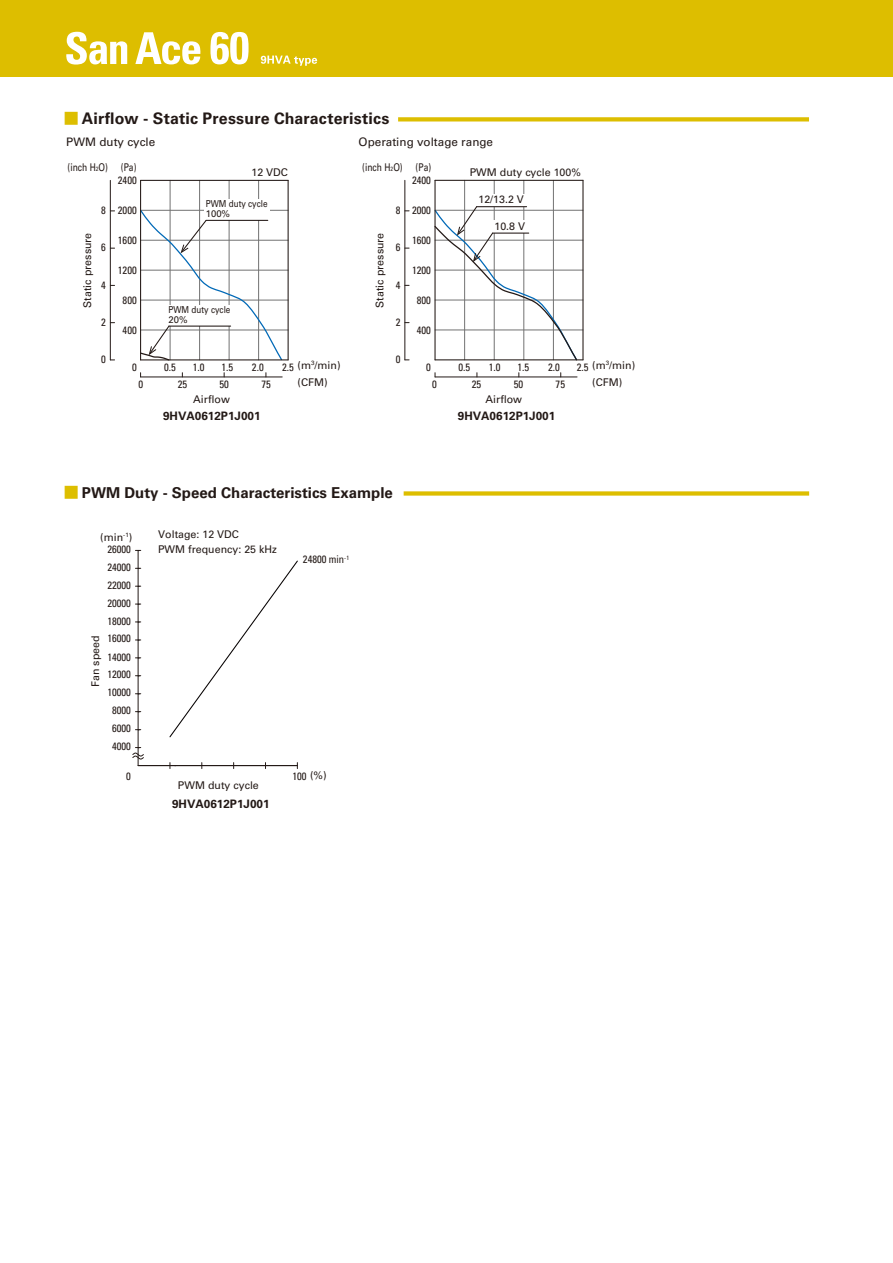
<style>
.page{position:relative;width:893px;height:1263px;background:#fff}
.page>*{position:absolute;margin:0;border:0;box-sizing:border-box;transform-origin:0 0}
.t1{font:700 15.9px "Univers LT Std";letter-spacing:.01em;color:#231916}
.t2{font:700 15px "Univers LT Std";color:#231916}
.t3{font:700 11.7px "Univers LT Std";color:#231916}
.t4{font:11.7px "Univers LT Std";color:#231916}
.t5{font:condensed 10.65px "Univers LT Std";color:#231916}
.t6{font:10.65px/15px "Univers LT Std";color:#231916}
.t7{font:10.65px "Univers LT Std";color:#231916;scale:.8 1}
.t8{font:9.6px/9.6px "Univers LT Std";color:#231916;scale:.85 1}
.s1{font-family:"Shin Go Pro";font-weight:500;font-size:15px;color:#ddbe00}
.s2{font-size:6.15px}
.s3{font-family:"Shin Go Pro";font-weight:500;color:#ddbe00}
.s4{font-stretch:normal}
</style>
<div class="page">
<svg style="left:398px;top:117px;width:411px;height:4px;background:#dfc20f"></svg>
<hr style="left:141px;top:377px;width:141px;height:1px;background:#231916">
<hr style="left:110px;top:180px;width:1px;height:180px;background:#231916">
<hr style="left:170px;top:180px;width:1px;height:180px;background:#727272">
<hr style="left:199px;top:180px;width:1px;height:180px;background:#727272">
<hr style="left:229px;top:180px;width:1px;height:180px;background:#727272">
<hr style="left:258px;top:180px;width:1px;height:180px;background:#727272">
<hr style="left:141px;top:330px;width:147px;height:1px;background:#727272">
<hr style="left:141px;top:300px;width:147px;height:1px;background:#727272">
<hr style="left:141px;top:270px;width:147px;height:1px;background:#727272">
<hr style="left:141px;top:240px;width:147px;height:1px;background:#727272">
<hr style="left:141px;top:210px;width:147px;height:1px;background:#727272">
<hr style="left:140px;top:180px;width:1px;height:180px;background:#231916">
<hr style="left:288px;top:180px;width:1px;height:180px;background:#231916">
<hr style="left:141px;top:359px;width:147px;height:1px;background:#231916">
<hr style="left:141px;top:180px;width:147px;height:1px;background:#231916">
<hr style="left:435px;top:377px;width:142px;height:1px;background:#231916">
<hr style="left:405px;top:180px;width:1px;height:180px;background:#231916">
<hr style="left:464px;top:180px;width:1px;height:180px;background:#727272">
<hr style="left:494px;top:180px;width:1px;height:180px;background:#727272">
<hr style="left:523px;top:180px;width:1px;height:180px;background:#727272">
<hr style="left:553px;top:180px;width:1px;height:180px;background:#727272">
<hr style="left:435px;top:329px;width:148px;height:1px;background:#727272">
<hr style="left:435px;top:300px;width:148px;height:1px;background:#727272">
<hr style="left:435px;top:270px;width:148px;height:1px;background:#727272">
<hr style="left:435px;top:240px;width:148px;height:1px;background:#727272">
<hr style="left:435px;top:210px;width:148px;height:1px;background:#727272">
<hr style="left:434px;top:180px;width:2px;height:180px;background:#231916">
<hr style="left:582px;top:180px;width:1px;height:180px;background:#231916">
<hr style="left:435px;top:359px;width:148px;height:1px;background:#231916">
<hr style="left:435px;top:180px;width:148px;height:1px;background:#231916">
<div style="left:204px;top:199px;width:65px;height:21px;background:#fff"></div>
<svg style="left:140px;top:208px;width:143px;height:153px"></svg>
<div style="left:477px;top:194px;width:49px;height:13px;background:#fff"></div>
<svg style="left:434px;top:205px;width:144px;height:156px"></svg>
<div style="left:404px;top:491px;width:405px;height:5px;background:#ddbe00"></div>
<svg style="left:169px;top:560px;width:129px;height:178px"></svg>
<hr style="left:138px;top:765px;width:159px;height:1px;background:#231916">
<hr style="left:138px;top:550px;width:1px;height:215px;background:#231916">
<svg style="left:135px;top:621px;width:6px;height:2px"></svg>
<svg style="left:132px;top:747px;width:12px;height:13px"></svg>
<div style="left:0;top:0;width:893px;height:77px;background:#ddbe00"></div>
<svg style="left:261px;top:56px;width:56px;height:10px"></svg>
<svg style="left:66px;top:32px;width:61px;height:33px"></svg>
<svg style="left:135px;top:32px;width:66px;height:32px"></svg>
<svg style="left:210px;top:32px;width:39px;height:32px"></svg>
<h1 class="t1" style="left:64px;top:109px;width:327px"><span class="s1">■</span> Airflow - Static Pressure Characteristics</h1>
<p class="t4" style="left:66px;top:135px;width:91px">PWM duty cycle</p>
<p class="t4" style="left:359px;top:135px;width:136px">Operating voltage range</p>
<p class="t7" style="left:68px;top:161px;width:88px">(inch H<span class="s2">2</span>O) (Pa)</p>
<p class="t5" style="left:118px;top:174px;width:20px">2400</p>
<p class="t5" style="left:101px;top:203px;width:37px">8 2000</p>
<p class="t7" style="left:362px;top:161px;width:88px">(inch H<span class="s2">2</span>O) (Pa)</p>
<p class="t6" style="left:251px;top:165px;width:38px">12 VDC</p>
<p class="t6" style="left:470px;top:165px;width:113px">PWM duty cycle 100%</p>
<p class="t8" style="left:206px;top:199px;width:74px">PWM duty cycle<br>100%</p>
<p class="t5" style="left:412px;top:173px;width:20px">2400</p>
<p class="t6" style="left:478px;top:192px;width:47px">12/13.2 V</p>
<p class="t6" style="left:494px;top:219px;width:32px">10.8 V</p>
<p class="t5" style="left:396px;top:203px;width:37px">8 2000</p>
<p class="t6" style="left:80px;top:308px;width:77px;rotate:-90deg">Static pressure</p>
<p class="t5" style="left:101px;top:241px;width:6px">6</p>
<p class="t5" style="left:101px;top:278px;width:6px">4</p>
<p class="t5" style="left:101px;top:315px;width:6px">2</p>
<p class="t5" style="left:118px;top:233px;width:20px">1600</p>
<p class="t5" style="left:118px;top:263px;width:20px">1200</p>
<p class="t5" style="left:123px;top:293px;width:16px">800</p>
<p class="t5" style="left:123px;top:323px;width:16px">400</p>
<p class="t8" style="left:169px;top:305px;width:74px">PWM duty cycle<br>20%</p>
<p class="t6" style="left:372px;top:308px;width:77px;rotate:-90deg">Static pressure</p>
<p class="t5" style="left:396px;top:241px;width:6px">6</p>
<p class="t5" style="left:396px;top:278px;width:6px">4</p>
<p class="t5" style="left:396px;top:315px;width:6px">2</p>
<p class="t5" style="left:412px;top:233px;width:20px">1600</p>
<p class="t5" style="left:412px;top:263px;width:20px">1200</p>
<p class="t5" style="left:417px;top:293px;width:16px">800</p>
<p class="t5" style="left:417px;top:323px;width:16px">400</p>
<p class="t5" style="left:101px;top:353px;width:6px">0</p>
<p class="t5" style="left:132px;top:361px;width:6px">0</p>
<p class="t5" style="left:164px;top:361px;width:13px">0.5</p>
<p class="t5" style="left:193px;top:361px;width:13px">1.0</p>
<p class="t5" style="left:221px;top:361px;width:13px">1.5</p>
<p class="t5" style="left:252px;top:361px;width:13px">2.0</p>
<p class="t5" style="left:138px;top:378px;width:6px">0</p>
<p class="t5" style="left:178px;top:378px;width:11px">25</p>
<p class="t5" style="left:220px;top:378px;width:11px">50</p>
<p class="t5" style="left:261px;top:378px;width:11px">75</p>
<p class="t6" style="left:193px;top:392px;width:38px">Airflow</p>
<p class="t3" style="left:163px;top:409px;width:99px">9HVA0612P1J001</p>
<p class="t6" style="left:298px;top:358px;width:44px">(m<sup>3</sup>/min)</p>
<p class="t5" style="left:282px;top:361px;width:13px">2.5</p>
<p class="t6" style="left:298px;top:374px;width:32px">(CFM)</p>
<p class="t5" style="left:396px;top:353px;width:6px">0</p>
<h2 class="t2" style="left:64px;top:484px;width:331px"><span class="s3">■</span> PWM Duty - Speed Characteristics Example</h2>
<p class="t6" style="left:100px;top:530px;width:34px">(min<sup>-1</sup>)</p>
<p class="t5" style="left:107px;top:542px;width:25px">26000</p>
<p class="t5" style="left:107px;top:560px;width:25px">24000</p>
<p class="t5" style="left:107px;top:578px;width:25px">22000</p>
<p class="t5" style="left:107px;top:596px;width:25px">20000</p>
<p class="t5" style="left:107px;top:614px;width:25px">18000</p>
<p class="t5" style="left:107px;top:632px;width:25px">16000</p>
<p class="t6" style="left:88px;top:687px;width:53px;rotate:-90deg">Fan speed</p>
<p class="t5" style="left:107px;top:650px;width:25px">14000</p>
<p class="t5" style="left:107px;top:668px;width:25px">12000</p>
<p class="t5" style="left:107px;top:686px;width:25px">10000</p>
<p class="t5" style="left:112px;top:704px;width:20px">8000</p>
<p class="t5" style="left:112px;top:722px;width:20px">6000</p>
<p class="t5" style="left:112px;top:740px;width:20px">4000</p>
<p class="t6" style="left:158px;top:527px;width:120px">Voltage: 12 VDC<br>PWM frequency: 25 kHz</p>
<p class="t5" style="left:303px;top:553px;width:48px">24800 min<sup>-1</sup></p>
<p class="t5" style="left:126px;top:769px;width:6px">0</p>
<p class="t5" style="left:292px;top:769px;width:36px">100 <span class="s4">(%)</span></p>
<p class="t3" style="left:172px;top:797px;width:99px">9HVA0612P1J001</p>
<p class="t6" style="left:178px;top:778px;width:82px">PWM duty cycle</p>
<p class="t5" style="left:426px;top:361px;width:6px">0</p>
<p class="t5" style="left:458px;top:361px;width:13px">0.5</p>
<p class="t5" style="left:489px;top:361px;width:13px">1.0</p>
<p class="t5" style="left:517px;top:361px;width:13px">1.5</p>
<p class="t5" style="left:548px;top:361px;width:13px">2.0</p>
<p class="t5" style="left:432px;top:378px;width:6px">0</p>
<p class="t5" style="left:472px;top:378px;width:11px">25</p>
<p class="t5" style="left:514px;top:378px;width:11px">50</p>
<p class="t5" style="left:556px;top:378px;width:11px">75</p>
<p class="t6" style="left:486px;top:392px;width:38px">Airflow</p>
<p class="t3" style="left:458px;top:409px;width:99px">9HVA0612P1J001</p>
<p class="t6" style="left:592px;top:358px;width:44px">(m<sup>3</sup>/min)</p>
<p class="t5" style="left:577px;top:361px;width:13px">2.5</p>
<p class="t6" style="left:592px;top:374px;width:32px">(CFM)</p>
</div>
